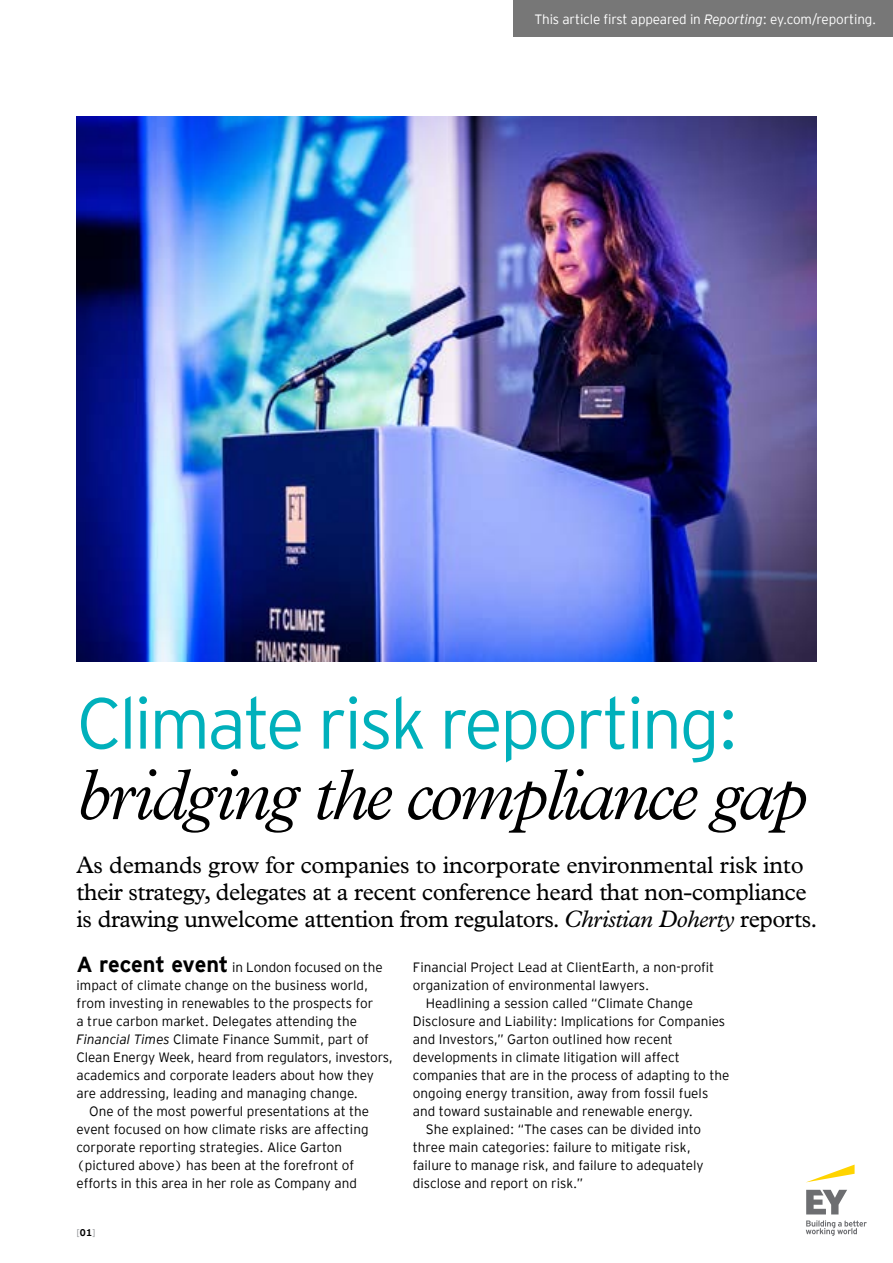
<style>
.page{position:relative;width:893px;height:1263px;background:#fff}
.page>*{position:absolute;margin:0;border:0;box-sizing:border-box;transform-origin:0 0}
.t1{font:italic 300 72px "Plantin";letter-spacing:-.04em;color:#000}
.t2{font:300 72px "EY Interstate";letter-spacing:-.04em;color:#00b0bb}
.t3{font:24px/27px "Plantin";letter-spacing:-.02em;color:#000}
.t4{font:300 13.5px "EY Interstate";color:#000}
.t5{font:300 13.5px "EY Interstate";letter-spacing:-.01em;color:#fff}
.t6{font:300 9.75px "EY Interstate";color:#939598}
.s1{font-style:italic}
.s2{font-weight:700;font-size:21.75px}
.s3{font-weight:700;color:#000}
</style>
<div class="page">
<svg style="left:807px;top:1164px;width:48px;height:18px"></svg>
<svg style="left:806px;top:1190px;width:61px;height:46px"></svg>
<img style="left:77px;top:117px;width:739px;height:544px">
<div style="left:513px;top:0;width:380px;height:36px;background:#777"></div>
<p class="t5" style="left:534px;top:9px;width:343px">This article first appeared in <span class="s1">Reporting</span>: ey.com/reporting.</p>
<h1 class="t2" style="left:77px;top:672px;width:664px">Climate risk reporting:</h1>
<h1 class="t1" style="left:77px;top:755px;width:732px">bridging the compliance gap</h1>
<h2 class="t3" style="left:77px;top:851px;width:742px">As demands grow for companies to incorporate environmental risk into their strategy, delegates at a recent conference heard that non-compliance is drawing unwelcome attention from regulators. <span class="s1">Christian Doherty</span> reports.</h2>
<p class="t4" style="left:413px;top:958px;width:303px">Financial Project Lead at ClientEarth, a non-profit</p>
<p class="t4" style="left:413px;top:976px;width:238px">organization of environmental lawyers.</p>
<p class="t4" style="left:426px;top:994px;width:269px">Headlining a session called “Climate Change</p>
<p class="t4" style="left:413px;top:1012px;width:314px">Disclosure and Liability: Implications for Companies</p>
<p class="t4" style="left:413px;top:1030px;width:262px">and Investors,” Garton outlined how recent</p>
<p class="t4" style="left:413px;top:1048px;width:268px">developments in climate litigation will affect</p>
<p class="t4" style="left:413px;top:1066px;width:318px">companies that are in the process of adapting to the</p>
<p class="t4" style="left:413px;top:1084px;width:297px">ongoing energy transition, away from fossil fuels</p>
<p class="t4" style="left:413px;top:1102px;width:281px">and toward sustainable and renewable energy.</p>
<p class="t4" style="left:426px;top:1120px;width:277px">She explained: “The cases can be divided into</p>
<p class="t4" style="left:413px;top:1138px;width:279px">three main categories: failure to mitigate risk,</p>
<p class="t4" style="left:413px;top:1156px;width:292px">failure to manage risk, and failure to adequately</p>
<p class="t4" style="left:413px;top:1174px;width:172px">disclose and report on risk.”</p>
<p class="t4" style="left:77px;top:958px;width:308px"><span class="s2">A recent event</span> in London focused on the</p>
<p class="t4" style="left:77px;top:976px;width:293px">impact of climate change on the business world,</p>
<p class="t4" style="left:77px;top:994px;width:298px">from investing in renewables to the prospects for</p>
<p class="t4" style="left:77px;top:1012px;width:282px">a true carbon market. Delegates attending the</p>
<p class="t4" style="left:77px;top:1030px;width:294px"><span class="s1">Financial Times</span> Climate Finance Summit, part of</p>
<p class="t4" style="left:77px;top:1048px;width:318px">Clean Energy Week, heard from regulators, investors,</p>
<p class="t4" style="left:77px;top:1066px;width:299px">academics and corporate leaders about how they</p>
<p class="t4" style="left:77px;top:1084px;width:283px">are addressing, leading and managing change.</p>
<p class="t4" style="left:89px;top:1102px;width:281px">One of the most powerful presentations at the</p>
<p class="t4" style="left:77px;top:1120px;width:294px">event focused on how climate risks are affecting</p>
<p class="t4" style="left:77px;top:1138px;width:267px">corporate reporting strategies. Alice Garton</p>
<p class="t4" style="left:77px;top:1156px;width:279px">(pictured above) has been at the forefront of</p>
<p class="t4" style="left:77px;top:1174px;width:282px">efforts in this area in her role as Company and</p>
<p class="t6" style="left:77px;top:1226px;width:20px">[<span class="s3">01</span>]</p>
</div>
